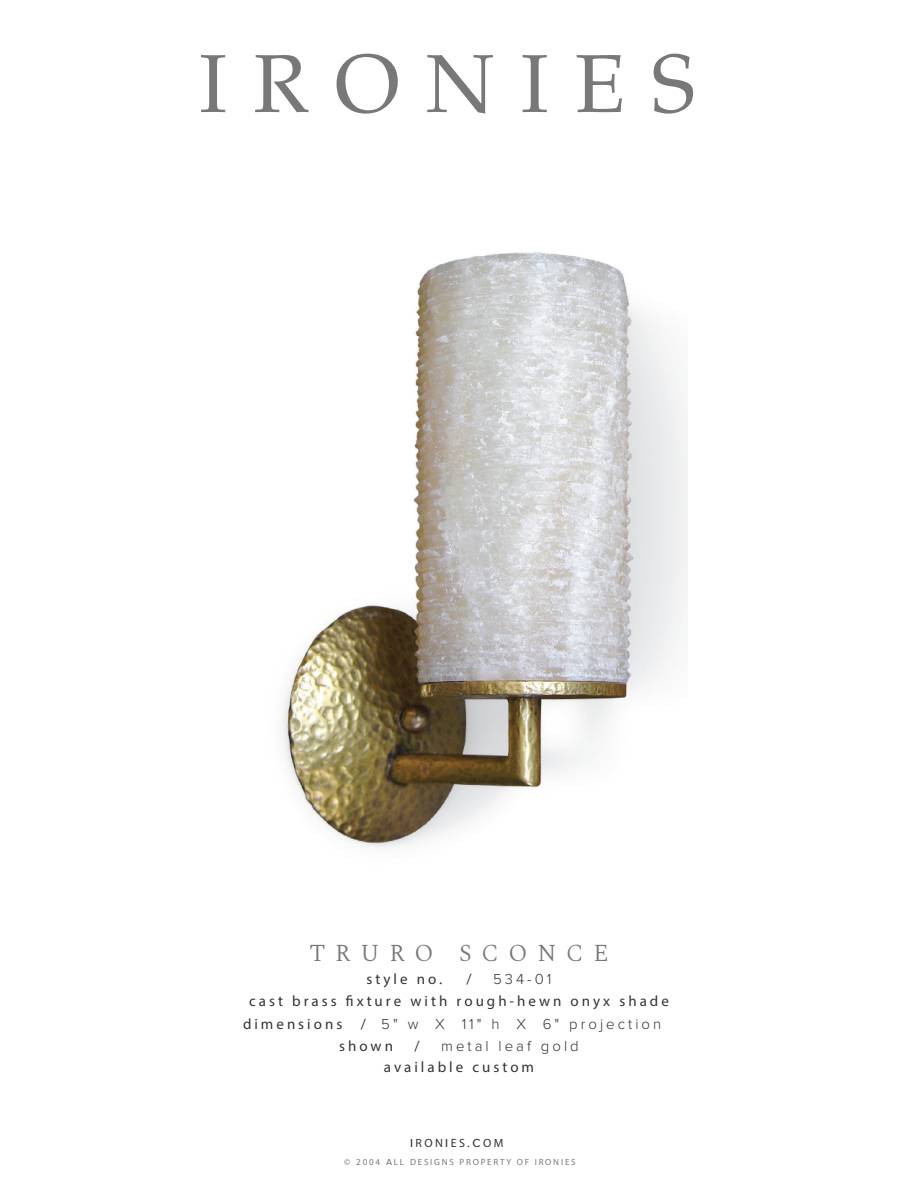
<style>
.page{position:relative;width:918px;height:1188px;background:#fff}
.page>*{position:absolute;margin:0;border:0;box-sizing:border-box;transform-origin:0 0}
.t1{font:82.5px "Palatino";letter-spacing:.32em;color:#777877}
.t2{font:300 24px "Spectral";letter-spacing:.41em;color:#777877}
.t3{font:15px "Myriad Pro";letter-spacing:.2em;color:#323332}
.t4{font:300 15px "Proxima Nova";letter-spacing:.2em;color:#323332}
.t5{font:12px "Myriad Pro";letter-spacing:.2em;color:#323332}
.t6{font:9px "Myriad Pro";letter-spacing:.2em;color:#777877}
.s1{font-family:"Proxima Nova";font-weight:500}
.s2{font-family:"Myriad Pro";font-weight:400}
</style>
<div class="page">
<img style="left:282px;top:252px;width:406px;height:596px">
<h1 class="t1" style="left:199px;top:35px;width:497px">IRONIES</h1>
<h2 class="t2" style="left:309px;top:936px;width:301px">TRURO SCONCE</h2>
<p class="t3" style="left:367px;top:969px;width:78px">style no<span class="s1">.</span></p>
<p class="t3" style="left:467px;top:969px;width:7px">/</p>
<p class="t4" style="left:493px;top:972px;width:60px">534-01</p>
<p class="t3" style="left:249px;top:992px;width:89px">cast brass</p>
<p class="t3" style="left:357px;top:992px;width:314px">xture with rough-hewn onyx shade</p>
<p class="t4" style="left:243px;top:1017px;width:420px"><span class="s2">dimensions /</span> 5" w X 11" h X 6" projection</p>
<p class="t3" style="left:339px;top:1037px;width:55px">shown</p>
<p class="t3" style="left:415px;top:1037px;width:7px">/</p>
<p class="t4" style="left:441px;top:1039px;width:139px">metal leaf gold</p>
<p class="t3" style="left:384px;top:1058px;width:152px">available custom</p>
<p class="t5" style="left:410px;top:1136px;width:95px"><span class="s1">I</span>RON<span class="s1">I</span>ES<span class="s1">.C</span>OM</p>
<p class="t6" style="left:344px;top:1156px;width:233px">© 2004 <span class="s1">A</span>LL DESIGNS PROPERTY OF IRONIES</p>
</div>
